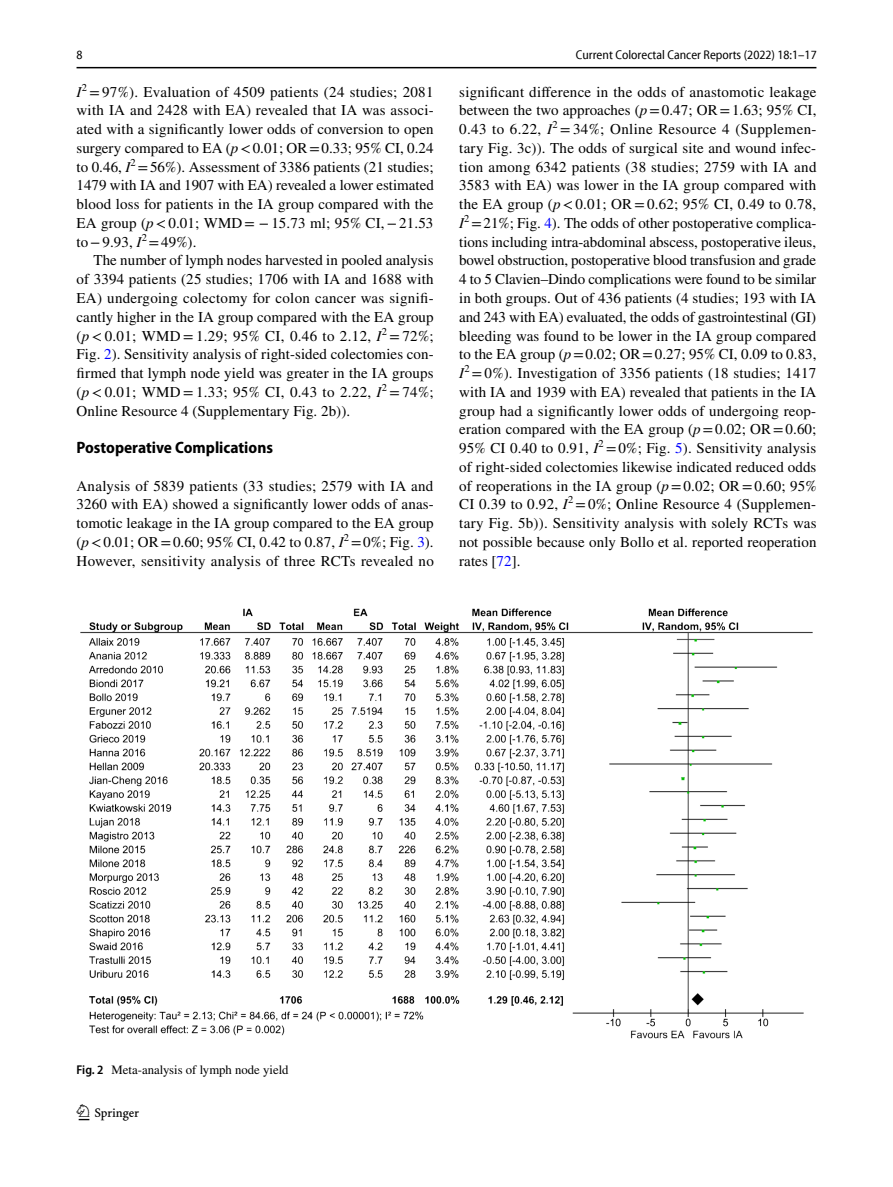
<style>
.page{position:relative;width:893px;height:1187px;background:#fff}
.page>*{position:absolute;margin:0;border:0;box-sizing:border-box;transform-origin:0 0}
.t1{font:22.5px "Springnew Regular 2";color:#000}
.t2{font:700 semi-condensed 16.5px "Myriad Pro";color:#000}
.t3{font:15px/18.8px "STIX";letter-spacing:.005em;color:#000;text-align:justify}
.t4{font:semi-condensed 12.75px "Myriad Pro Unic";color:#000}
.t5{font:12.75px "STIX";color:#000}
.s1{font-style:italic}
.s2{color:#00f}
.s3{font-family:"Myriad Pro";font-weight:600;font-stretch:semi-condensed}
</style>
<div class="page">
<hr style="left:77px;top:67px;width:739px;height:1px;background:#000">
<img style="left:81px;top:608px;width:731px;height:430px">
<p class="t4" style="left:77px;top:50px;width:8px">8</p>
<p class="t4" style="left:576px;top:50px;width:242px">Current Colorectal Cancer Reports (2022) 18:1–17</p>
<p class="t3" style="left:77px;top:83px;width:359px"><span class="s1">I</span><sup>2</sup> =97%). Evaluation of 4509 patients (24 studies; 2081 with IA and 2428 with EA) revealed that IA was associ&shy;ated with a significantly lower odds of conversion to open surgery compared to EA (<span class="s1">p</span>&lt;0.01; OR=0.33; 95% CI, 0.24 to 0.46, <span class="s1">I</span><sup>2</sup> =56%). Assessment of 3386 patients (21 studies; 1479 with IA and 1907 with EA) revealed a lower estimated blood loss for patients in the IA group compared with the EA group (<span class="s1">p</span>&lt;0.01; WMD= −15.73 ml; 95% CI,−21.53 to−9.93, <span class="s1">I</span><sup>2</sup> =49%).</p>
<p class="t3" style="left:77px;top:252px;width:359px;text-indent:17px">The number of lymph nodes harvested in pooled analysis of 3394 patients (25 studies; 1706 with IA and 1688 with EA) undergoing colectomy for colon cancer was signifi&shy;cantly higher in the IA group compared with the EA group (<span class="s1">p</span>&lt;0.01; WMD =1.29; 95% CI, 0.46 to 2.12, <span class="s1">I</span><sup>2</sup> =72%; Fig. <span class="s2">2</span>). Sensitivity analysis of right-sided colectomies con&shy;firmed that lymph node yield was greater in the IA groups (<span class="s1">p</span>&lt;0.01; WMD =1.33; 95% CI, 0.43 to 2.22, <span class="s1">I</span><sup>2</sup> =74%; Online Resource 4 (Supplementary Fig. 2b)).</p>
<p class="t2" style="left:77px;top:438px;width:198px">Postoperative Complications</p>
<p class="t3" style="left:77px;top:477px;width:359px">Analysis of 5839 patients (33 studies; 2579 with IA and 3260 with EA) showed a significantly lower odds of anas&shy;tomotic leakage in the IA group compared to the EA group (<span class="s1">p</span>&lt;0.01; OR=0.60; 95% CI, 0.42 to 0.87, <span class="s1">I</span><sup>2</sup> =0%; Fig. <span class="s2">3</span>).<br>However, sensitivity analysis of three RCTs revealed no</p>
<p class="t3" style="left:459px;top:83px;width:359px">significant difference in the odds of anastomotic leakage between the two approaches (<span class="s1">p</span>=0.47; OR=1.63; 95% CI, 0.43 to 6.22, <span class="s1">I</span><sup>2</sup> = 34%; Online Resource 4 (Supplemen&shy;tary Fig. 3c)). The odds of surgical site and wound infec&shy;tion among 6342 patients (38 studies; 2759 with IA and 3583 with EA) was lower in the IA group compared with the EA group (<span class="s1">p</span>&lt;0.01; OR=0.62; 95% CI, 0.49 to 0.78, <span class="s1">I</span><sup>2</sup> =21%; Fig. <span class="s2">4</span>). The odds of other postoperative complica&shy;tions including intra-abdominal abscess, postoperative ileus, bowel obstruction, postoperative blood transfusion and grade 4 to 5 Clavien–Dindo complications were found to be similar in both groups. Out of 436 patients (4 studies; 193 with IA and 243 with EA) evaluated, the odds of gastrointestinal (GI) bleeding was found to be lower in the IA group compared to the EA group (<span class="s1">p</span>=0.02; OR=0.27; 95% CI, 0.09 to 0.83, <span class="s1">I</span><sup>2</sup> =0%). Investigation of 3356 patients (18 studies; 1417 with IA and 1939 with EA) revealed that patients in the IA group had a significantly lower odds of undergoing reop&shy;eration compared with the EA group (<span class="s1">p</span>=0.02; OR=0.60; 95% CI 0.40 to 0.91, <span class="s1">I</span><sup>2</sup> =0%; Fig. <span class="s2">5</span>). Sensitivity analysis of right-sided colectomies likewise indicated reduced odds of reoperations in the IA group (<span class="s1">p</span>=0.02; OR=0.60; 95% CI 0.39 to 0.92, <span class="s1">I</span><sup>2</sup> =0%; Online Resource 4 (Supplemen&shy;tary Fig. 5b)). Sensitivity analysis with solely RCTs was not possible because only Bollo et al. reported reoperation rates [<span class="s2">72</span>].</p>
<p class="t5" style="left:77px;top:1060px;width:214px"><span class="s3">Fig. 2</span> Meta-analysis of lymph node yield</p>
<h1 class="t1" style="left:79px;top:1104px;width:62px">1 3</h1>
</div>
